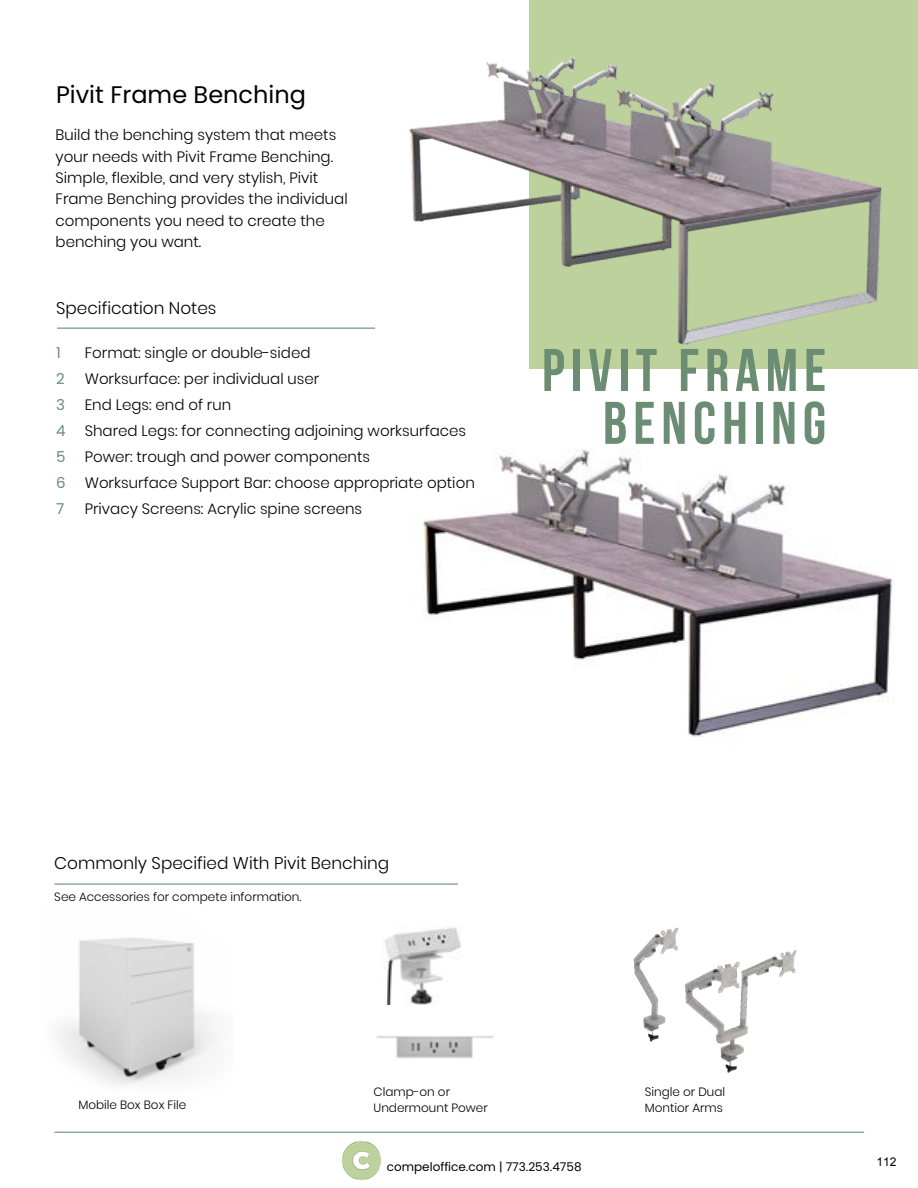
<style>
.page{position:relative;width:918px;height:1188px;background:#fff}
.page>*{position:absolute;margin:0;border:0;box-sizing:border-box;transform-origin:0 0}
.t1{font:700 60px/52.8px "Bebas Neue";letter-spacing:.1em;color:#6b8d73;text-align:right}
.t2{font:24px "Poppins";color:#000}
.t3{font:300 16.95px "Poppins";color:#000}
.t4{font:300 15px/25.8px "Poppins";color:#000}
.t5{font:15px/25.8px "Poppins";color:#6b8d73}
.t6{font:300 12px/16px "Poppins";color:#000}
.t7{font:12px "Poppins";color:#000}
.t8{font:12px "Arial";color:#000}
</style>
<div class="page">
<div style="left:529px;top:0;width:389px;height:369px;background:#bcd19b"></div>
<hr style="left:57px;top:328px;width:318px;height:1px;background:#6b8d73">
<img style="left:57px;top:937px;width:159px;height:149px">
<hr style="left:55px;top:883px;width:403px;height:2px;background:#6b8d73">
<img style="left:384px;top:927px;width:77px;height:78px">
<img style="left:376px;top:1035px;width:118px;height:24px">
<img style="left:633px;top:927px;width:46px;height:115px">
<img style="left:663px;top:939px;width:134px;height:134px">
<img style="left:409px;top:56px;width:473px;height:289px">
<hr style="left:55px;top:1132px;width:809px;height:1px;background:#6b8d73">
<img style="left:342px;top:1142px;width:39px;height:38px">
<img style="left:423px;top:449px;width:470px;height:288px">
<h2 class="t2" style="left:56px;top:81px;width:251px">Pivit Frame Benching</h2>
<p class="t4" style="left:56px;top:124px;width:294px;line-height:21.3px">Build the benching system that meets your needs with Pivit Frame Benching.<br>Simple, flexible, and very stylish, Pivit Frame Benching provides the individual components you need to create the benching you want.</p>
<p class="t3" style="left:56px;top:298px;width:162px">Specification Notes</p>
<p class="t5" style="left:56px;top:340px;width:11px">1<br>2<br>3<br>4<br>5<br>6<br>7</p>
<p class="t4" style="left:85px;top:340px;width:392px">Format: single or double-sided<br>Worksurface: per individual user<br>End Legs: end of run<br>Shared Legs: for connecting adjoining worksurfaces Power: trough and power components<br>Worksurface Support Bar: choose appropriate option Privacy Screens: Acrylic spine screens</p>
<h1 class="t1" style="left:542px;top:343px;width:286px">PIVIT FRAME<br>BENCHING</h1>
<p class="t3" style="left:54px;top:854px;width:337px">Commonly Specified With Pivit Benching</p>
<p class="t6" style="left:54px;top:889px;width:249px">See Accessories for compete information.</p>
<p class="t6" style="left:78px;top:1096px;width:109px">Mobile Box Box File</p>
<p class="t6" style="left:374px;top:1084px;width:116px">Clamp-on or<br>Undermount Power</p>
<p class="t6" style="left:645px;top:1084px;width:82px">Single or Dual<br>Montior Arms</p>
<p class="t7" style="left:387px;top:1160px;width:196px">compeloffice.com | 773.253.4758</p>
<p class="t8" style="left:876px;top:1154px;width:22px">112</p>
</div>
